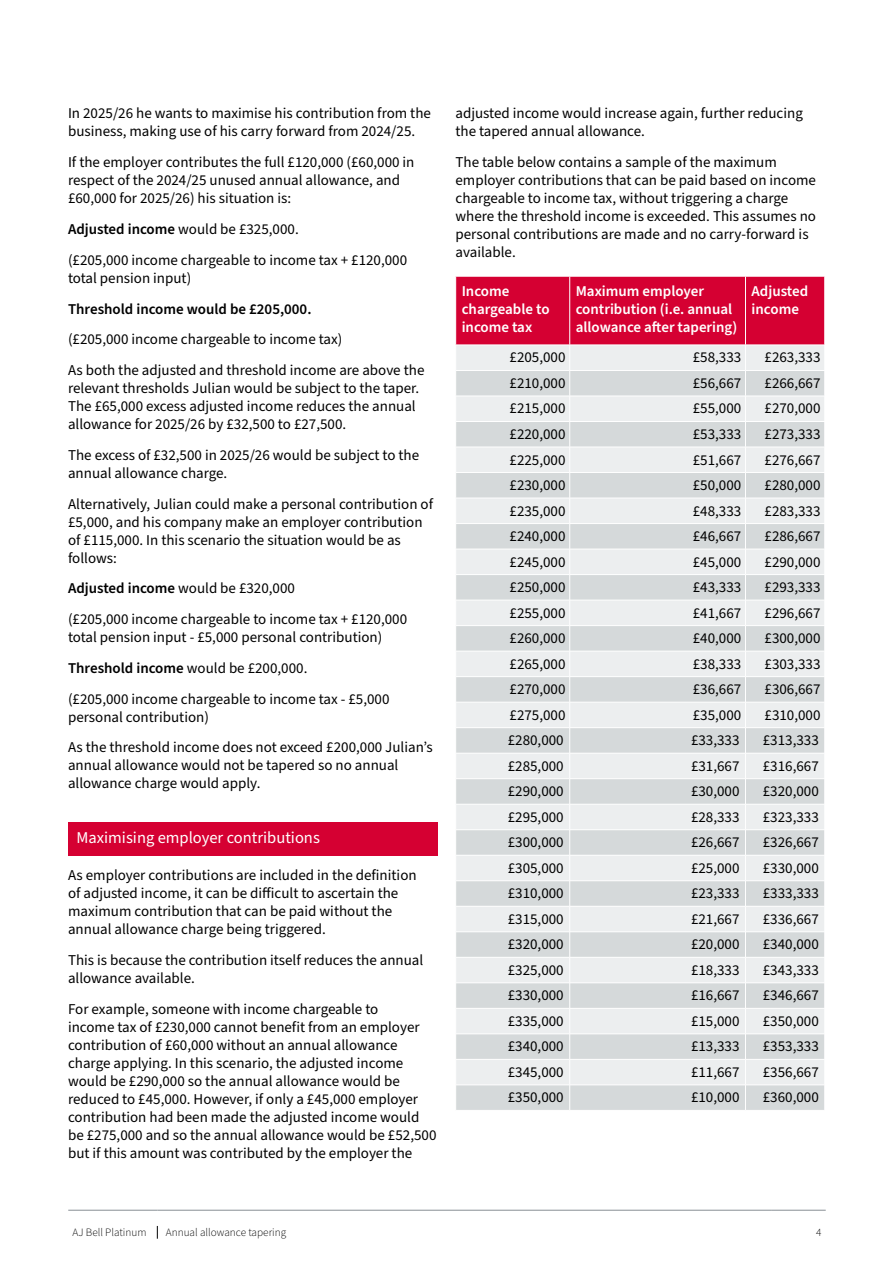
<style>
.page{position:relative;width:893px;height:1263px;background:#fff}
.page>*{position:absolute;margin:0;border:0;box-sizing:border-box;transform-origin:0 0}
.t1{font:16.5px "Source Sans Pro";color:#fff}
.t2{font:15px/18px "Source Sans Pro";color:#000}
.t3{font:600 15px/18px "Source Sans Pro";color:#fff}
.t4{font:600 15px "Source Sans Pro";color:#000}
.t5{font:300 11.25px "Source Sans Pro";color:#000}
.s1{font-weight:600}
</style>
<div class="page">
<svg style="left:157px;top:1226px;width:1px;height:13px"></svg>
<hr style="left:68px;top:1210px;width:89px;height:1px;background:#888f95">
<hr style="left:157px;top:1210px;width:614px;height:1px;background:#888f95">
<hr style="left:771px;top:1210px;width:55px;height:1px;background:#888f95">
<div style="left:68px;top:822px;width:369px;height:34px;background:#d50032"></div>
<svg style="left:455px;top:276px;width:370px;height:834px;background:#e0d2d7"></svg>
<hr style="left:745px;top:982px;width:80px;height:1px;background:#fff">
<p class="t2" style="left:68px;top:105px;width:364px">In 2025/26 he wants to maximise his contribution from the business, making use of his carry forward from 2024/25.</p>
<p class="t2" style="left:68px;top:154px;width:348px">If the employer contributes the full £120,000 (£60,000 in respect of the 2024/25 unused annual allowance, and £60,000 for 2025/26) his situation is:</p>
<p class="t2" style="left:68px;top:214px;width:341px;line-height:30.8px"><span class="s1">Adjusted income</span> would be £325,000.<br>(£205,000 income chargeable to income tax + £120,000</p>
<p class="t2" style="left:68px;top:269px;width:125px">total pension input)</p>
<p class="t4" style="left:68px;top:298px;width:245px">Threshold income would be £205,000.</p>
<p class="t2" style="left:68px;top:324px;width:358px;line-height:30.8px">(£205,000 income chargeable to income tax)<br>As both the adjusted and threshold income are above the</p>
<p class="t2" style="left:68px;top:379px;width:353px">relevant thresholds Julian would be subject to the taper.<br>The £65,000 excess adjusted income reduces the annual allowance for 2025/26 by £32,500 to £27,500.</p>
<p class="t2" style="left:68px;top:446px;width:353px">The excess of £32,500 in 2025/26 would be subject to the annual allowance charge.</p>
<p class="t2" style="left:68px;top:495px;width:367px">Alternatively, Julian could make a personal contribution of £5,000, and his company make an employer contribution of £115,000. In this scenario the situation would be as follows:</p>
<p class="t2" style="left:68px;top:573px;width:341px;line-height:30.8px"><span class="s1">Adjusted income</span> would be £320,000<br>(£205,000 income chargeable to income tax + £120,000</p>
<p class="t2" style="left:68px;top:622px;width:323px;line-height:30.8px">total pension input - £5,000 personal contribution)<br><span class="s1">Threshold income</span> would be £200,000.<br>(£205,000 income chargeable to income tax - £5,000</p>
<p class="t2" style="left:68px;top:702px;width:366px;line-height:30.8px">personal contribution)<br>As the threshold income does not exceed £200,000 Julian’s</p>
<p class="t2" style="left:68px;top:757px;width:332px">annual allowance would not be tapered so no annual allowance charge would apply.</p>
<p class="t1" style="left:77px;top:827px;width:245px">Maximising employer contributions</p>
<p class="t2" style="left:68px;top:867px;width:350px">As employer contributions are included in the definition of adjusted income, it can be difficult to ascertain the maximum contribution that can be paid without the annual allowance charge being triggered.</p>
<p class="t2" style="left:68px;top:952px;width:357px">This is because the contribution itself reduces the annual allowance available.</p>
<p class="t2" style="left:68px;top:1000px;width:370px">For example, someone with income chargeable to<br>income tax of £230,000 cannot benefit from an employer contribution of £60,000 without an annual allowance charge applying. In this scenario, the adjusted income would be £290,000 so the annual allowance would be reduced to £45,000. However, if only a £45,000 employer contribution had been made the adjusted income would be £275,000 and so the annual allowance would be £52,500 but if this amount was contributed by the employer the</p>
<p class="t2" style="left:455px;top:105px;width:349px">adjusted income would increase again, further reducing the tapered annual allowance.</p>
<p class="t2" style="left:455px;top:154px;width:362px">The table below contains a sample of the maximum employer contributions that can be paid based on income chargeable to income tax, without triggering a charge where the threshold income is exceeded. This assumes no personal contributions are made and no carry-forward is available.</p>
<p class="t3" style="left:462px;top:282px;width:89px">Income chargeable to income tax</p>
<p class="t3" style="left:576px;top:282px;width:163px">Maximum employer contribution (i.e. annual allowance after tapering)</p>
<p class="t3" style="left:751px;top:282px;width:58px">Adjusted income</p>
<p class="t2" style="left:510px;top:349px;width:57px">£205,000</p>
<p class="t2" style="left:693px;top:349px;width:50px">£58,333</p>
<p class="t2" style="left:765px;top:349px;width:57px">£263,333</p>
<p class="t2" style="left:510px;top:374px;width:57px">£210,000</p>
<p class="t2" style="left:693px;top:374px;width:50px">£56,667</p>
<p class="t2" style="left:765px;top:374px;width:57px">£266,667</p>
<p class="t2" style="left:510px;top:400px;width:57px">£215,000</p>
<p class="t2" style="left:693px;top:400px;width:50px">£55,000</p>
<p class="t2" style="left:765px;top:400px;width:57px">£270,000</p>
<p class="t2" style="left:510px;top:425px;width:57px">£220,000</p>
<p class="t2" style="left:693px;top:425px;width:50px">£53,333</p>
<p class="t2" style="left:765px;top:425px;width:57px">£273,333</p>
<p class="t2" style="left:510px;top:451px;width:57px">£225,000</p>
<p class="t2" style="left:693px;top:451px;width:50px">£51,667</p>
<p class="t2" style="left:765px;top:451px;width:57px">£276,667</p>
<p class="t2" style="left:510px;top:476px;width:57px">£230,000</p>
<p class="t2" style="left:693px;top:476px;width:50px">£50,000</p>
<p class="t2" style="left:765px;top:476px;width:57px">£280,000</p>
<p class="t2" style="left:510px;top:502px;width:57px">£235,000</p>
<p class="t2" style="left:693px;top:502px;width:50px">£48,333</p>
<p class="t2" style="left:765px;top:502px;width:57px">£283,333</p>
<p class="t2" style="left:510px;top:528px;width:57px">£240,000</p>
<p class="t2" style="left:693px;top:528px;width:50px">£46,667</p>
<p class="t2" style="left:765px;top:528px;width:57px">£286,667</p>
<p class="t2" style="left:510px;top:553px;width:57px">£245,000</p>
<p class="t2" style="left:693px;top:553px;width:50px">£45,000</p>
<p class="t2" style="left:765px;top:553px;width:57px">£290,000</p>
<p class="t2" style="left:510px;top:579px;width:57px">£250,000</p>
<p class="t2" style="left:693px;top:579px;width:50px">£43,333</p>
<p class="t2" style="left:765px;top:579px;width:57px">£293,333</p>
<p class="t2" style="left:510px;top:604px;width:57px">£255,000</p>
<p class="t2" style="left:693px;top:604px;width:50px">£41,667</p>
<p class="t2" style="left:765px;top:604px;width:57px">£296,667</p>
<p class="t2" style="left:510px;top:630px;width:57px">£260,000</p>
<p class="t2" style="left:693px;top:630px;width:50px">£40,000</p>
<p class="t2" style="left:765px;top:630px;width:57px">£300,000</p>
<p class="t2" style="left:510px;top:655px;width:57px">£265,000</p>
<p class="t2" style="left:693px;top:655px;width:50px">£38,333</p>
<p class="t2" style="left:765px;top:655px;width:57px">£303,333</p>
<p class="t2" style="left:510px;top:681px;width:57px">£270,000</p>
<p class="t2" style="left:693px;top:681px;width:50px">£36,667</p>
<p class="t2" style="left:765px;top:681px;width:57px">£306,667</p>
<p class="t2" style="left:510px;top:706px;width:57px">£275,000</p>
<p class="t2" style="left:693px;top:706px;width:50px">£35,000</p>
<p class="t2" style="left:765px;top:706px;width:57px">£310,000</p>
<p class="t2" style="left:508px;top:732px;width:57px">£280,000</p>
<p class="t2" style="left:691px;top:732px;width:50px">£33,333</p>
<p class="t2" style="left:763px;top:732px;width:57px">£313,333</p>
<p class="t2" style="left:508px;top:757px;width:57px">£285,000</p>
<p class="t2" style="left:691px;top:757px;width:50px">£31,667</p>
<p class="t2" style="left:763px;top:757px;width:57px">£316,667</p>
<p class="t2" style="left:508px;top:783px;width:57px">£290,000</p>
<p class="t2" style="left:691px;top:783px;width:50px">£30,000</p>
<p class="t2" style="left:763px;top:783px;width:57px">£320,000</p>
<p class="t2" style="left:508px;top:808px;width:57px">£295,000</p>
<p class="t2" style="left:691px;top:808px;width:50px">£28,333</p>
<p class="t2" style="left:763px;top:808px;width:57px">£323,333</p>
<p class="t2" style="left:508px;top:834px;width:57px">£300,000</p>
<p class="t2" style="left:691px;top:834px;width:50px">£26,667</p>
<p class="t2" style="left:763px;top:834px;width:57px">£326,667</p>
<p class="t2" style="left:508px;top:859px;width:57px">£305,000</p>
<p class="t2" style="left:691px;top:859px;width:50px">£25,000</p>
<p class="t2" style="left:763px;top:859px;width:57px">£330,000</p>
<p class="t2" style="left:508px;top:885px;width:57px">£310,000</p>
<p class="t2" style="left:691px;top:885px;width:50px">£23,333</p>
<p class="t2" style="left:763px;top:885px;width:57px">£333,333</p>
<p class="t2" style="left:508px;top:910px;width:57px">£315,000</p>
<p class="t2" style="left:691px;top:910px;width:50px">£21,667</p>
<p class="t2" style="left:763px;top:910px;width:57px">£336,667</p>
<p class="t2" style="left:508px;top:936px;width:57px">£320,000</p>
<p class="t2" style="left:691px;top:936px;width:50px">£20,000</p>
<p class="t2" style="left:763px;top:936px;width:57px">£340,000</p>
<p class="t2" style="left:508px;top:961px;width:57px">£325,000</p>
<p class="t2" style="left:691px;top:961px;width:50px">£18,333</p>
<p class="t2" style="left:763px;top:961px;width:57px">£343,333</p>
<p class="t2" style="left:508px;top:987px;width:57px">£330,000</p>
<p class="t2" style="left:691px;top:987px;width:50px">£16,667</p>
<p class="t2" style="left:763px;top:987px;width:57px">£346,667</p>
<p class="t2" style="left:508px;top:1012px;width:57px">£335,000</p>
<p class="t2" style="left:691px;top:1012px;width:50px">£15,000</p>
<p class="t2" style="left:763px;top:1012px;width:57px">£350,000</p>
<p class="t2" style="left:508px;top:1038px;width:57px">£340,000</p>
<p class="t2" style="left:691px;top:1038px;width:50px">£13,333</p>
<p class="t2" style="left:763px;top:1038px;width:57px">£353,333</p>
<p class="t2" style="left:508px;top:1063px;width:57px">£345,000</p>
<p class="t2" style="left:691px;top:1063px;width:50px">£11,667</p>
<p class="t2" style="left:763px;top:1063px;width:57px">£356,667</p>
<p class="t2" style="left:508px;top:1089px;width:57px">£350,000</p>
<p class="t2" style="left:691px;top:1089px;width:50px">£10,000</p>
<p class="t2" style="left:763px;top:1089px;width:57px">£360,000</p>
<p class="t5" style="left:72px;top:1225px;width:76px">AJ Bell Platinum</p>
<p class="t5" style="left:166px;top:1225px;width:122px">Annual allowance tapering</p>
<p class="t5" style="left:816px;top:1225px;width:7px">4</p>
</div>
